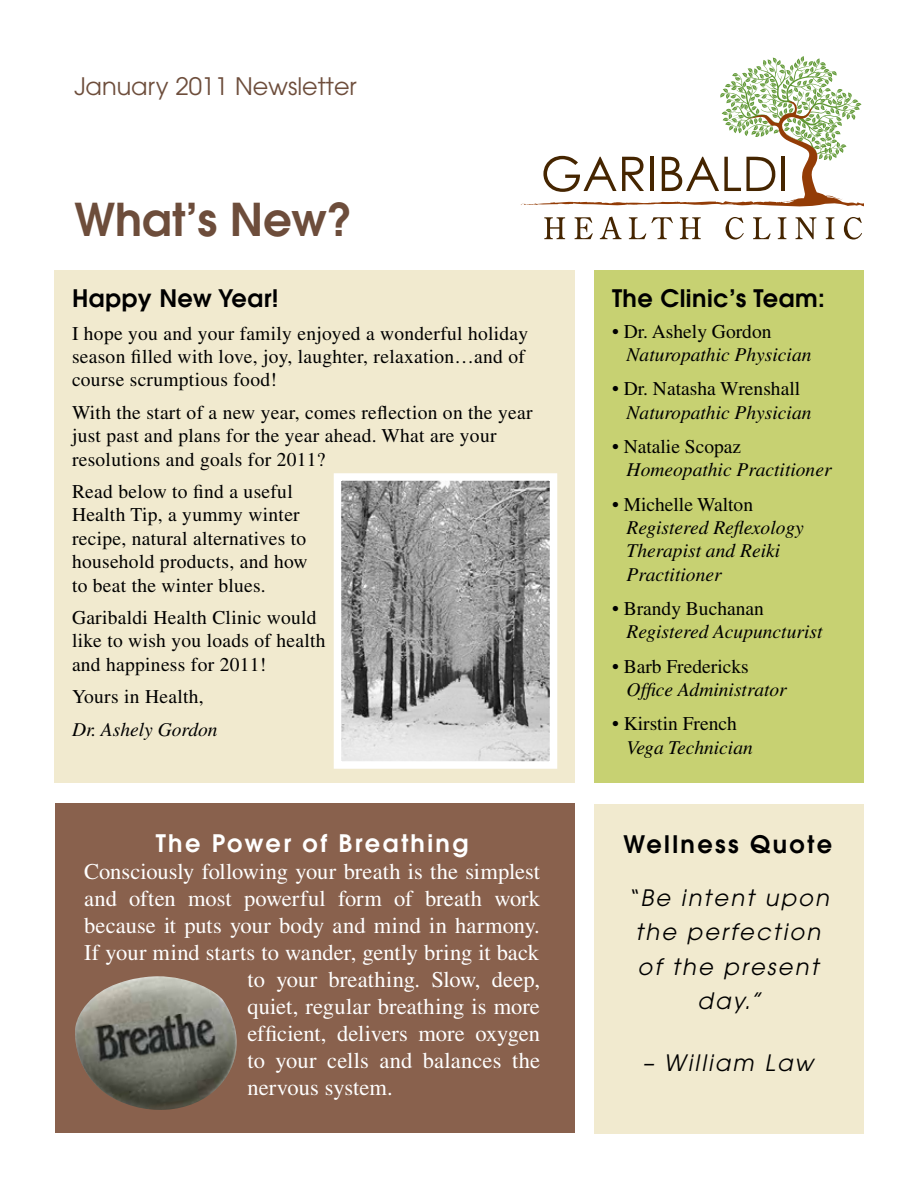
<style>
.page{position:relative;width:918px;height:1188px;background:#fff}
.page>*{position:absolute;margin:0;border:0;box-sizing:border-box;transform-origin:0 0}
.t1{font:600 45px "Avant Garde";color:#6d4d3b}
.t2{font:600 24px "Avant Garde";letter-spacing:.02em;color:#000}
.t3{font:24px "Avant Garde";color:#6d4d3b}
.t4{font:600 24px "Avant Garde";letter-spacing:.1em;color:#fff}
.t5{font:600 24px "Avant Garde";letter-spacing:.1em;color:#000}
.t6{font:22.5px "Times";color:#fff}
.t7{font:italic 22.5px/34.5px "Avant Garde";letter-spacing:.1em;color:#000;text-align:center}
.t8{font:19.5px/23.4px "Times";letter-spacing:.015em;color:#000}
.t9{font:italic 19.5px/23.4px "Times";color:#000}
</style>
<div class="page">
<div style="left:55px;top:271px;width:520px;height:512px;background:#f1eacf"></div>
<div style="left:594px;top:270px;width:270px;height:513px;background:#c7d172"></div>
<svg style="left:544px;top:217px;width:21px;height:22px"></svg>
<svg style="left:575px;top:217px;width:18px;height:22px"></svg>
<svg style="left:600px;top:217px;width:22px;height:22px"></svg>
<svg style="left:629px;top:217px;width:44px;height:22px"></svg>
<svg style="left:680px;top:217px;width:21px;height:22px"></svg>
<svg style="left:726px;top:217px;width:18px;height:23px"></svg>
<svg style="left:753px;top:217px;width:18px;height:22px"></svg>
<svg style="left:778px;top:217px;width:8px;height:22px"></svg>
<svg style="left:796px;top:217px;width:20px;height:22px"></svg>
<svg style="left:826px;top:217px;width:8px;height:22px"></svg>
<svg style="left:844px;top:217px;width:18px;height:23px"></svg>
<svg style="left:520px;top:56px;width:344px;height:151px"></svg>
<div style="left:55px;top:803px;width:519px;height:330px;background:#89614d"></div>
<div style="left:594px;top:804px;width:270px;height:330px;background:#f1eacf"></div>
<img style="left:75px;top:976px;width:162px;height:134px">
<img style="left:343px;top:482px;width:205px;height:278px">
<div style="left:334px;top:473px;width:223px;height:296px;border:8px solid #fff"></div>
<p class="t3" style="left:75px;top:72px;width:284px">January 2011 Newsletter</p>
<h1 class="t1" style="left:75px;top:190px;width:279px">What’s New?</h1>
<p class="t2" style="left:72px;top:283px;width:208px">Happy New Year!</p>
<p class="t8" style="left:72px;top:321px;width:458px">I hope you and your family enjoyed a wonderful holiday season filled with love, joy, laughter, relaxation…and of course scrumptious food!</p>
<p class="t8" style="left:72px;top:401px;width:462px">With the start of a new year, comes reflection on the year just past and plans for the year ahead. What are your resolutions and goals for 2011?</p>
<p class="t8" style="left:72px;top:480px;width:237px">Read below to find a useful<br>Health Tip, a yummy winter recipe, natural alternatives to household products, and how to beat the winter blues.</p>
<p class="t8" style="left:72px;top:606px;width:255px">Garibaldi Health Clinic would like to wish you loads of health and happiness for 2011!</p>
<p class="t8" style="left:72px;top:685px;width:133px">Yours in Health,</p>
<p class="t9" style="left:72px;top:718px;width:147px">Dr. Ashely Gordon</p>
<p class="t4" style="left:156px;top:827px;width:314px">The Power of Breathing</p>
<p class="t6" style="left:84px;top:859px;width:458px">Consciously following your breath is the simplest</p>
<p class="t6" style="left:84px;top:886px;width:458px">and often most powerful form of breath work</p>
<p class="t6" style="left:84px;top:913px;width:457px">because it puts your body and mind in harmony.</p>
<p class="t6" style="left:84px;top:940px;width:457px">If your mind starts to wander, gently bring it back</p>
<p class="t6" style="left:248px;top:967px;width:294px">to your breathing. Slow, deep,</p>
<p class="t6" style="left:248px;top:994px;width:294px">quiet, regular breathing is more</p>
<p class="t6" style="left:248px;top:1021px;width:294px">efficient, delivers more oxygen</p>
<p class="t6" style="left:248px;top:1048px;width:294px">to your cells and balances the</p>
<p class="t6" style="left:248px;top:1075px;width:147px">nervous system.</p>
<p class="t2" style="left:612px;top:283px;width:214px">The Clinic’s Team:</p>
<p class="t8" style="left:612px;top:320px;width:161px">• Dr. Ashely Gordon</p>
<p class="t9" style="left:627px;top:343px;width:186px">Naturopathic Physician</p>
<p class="t8" style="left:612px;top:377px;width:190px">• Dr. Natasha Wrenshall</p>
<p class="t9" style="left:627px;top:401px;width:186px">Naturopathic Physician</p>
<p class="t8" style="left:612px;top:435px;width:131px">• Natalie Scopaz</p>
<p class="t9" style="left:627px;top:458px;width:206px">Homeopathic Practitioner</p>
<p class="t8" style="left:612px;top:492px;width:143px">• Michelle Walton</p>
<p class="t9" style="left:627px;top:516px;width:179px">Registered Reflexology<br>Therapist and Reiki<br>Practitioner</p>
<p class="t8" style="left:612px;top:597px;width:153px">• Brandy Buchanan</p>
<p class="t9" style="left:627px;top:620px;width:197px">Registered Acupuncturist</p>
<p class="t8" style="left:612px;top:654px;width:138px">• Barb Fredericks</p>
<p class="t9" style="left:627px;top:678px;width:162px">Office Administrator</p>
<p class="t8" style="left:612px;top:712px;width:126px">• Kirstin French</p>
<p class="t9" style="left:627px;top:735px;width:128px">Vega Technician</p>
<p class="t5" style="left:624px;top:829px;width:210px">Wellness Quote</p>
<p class="t7" style="left:627px;top:880px;width:204px">“Be intent upon the perfection of the present day.”</p>
<p class="t7" style="left:643px;top:1045px;width:172px">– William Law</p>
</div>
